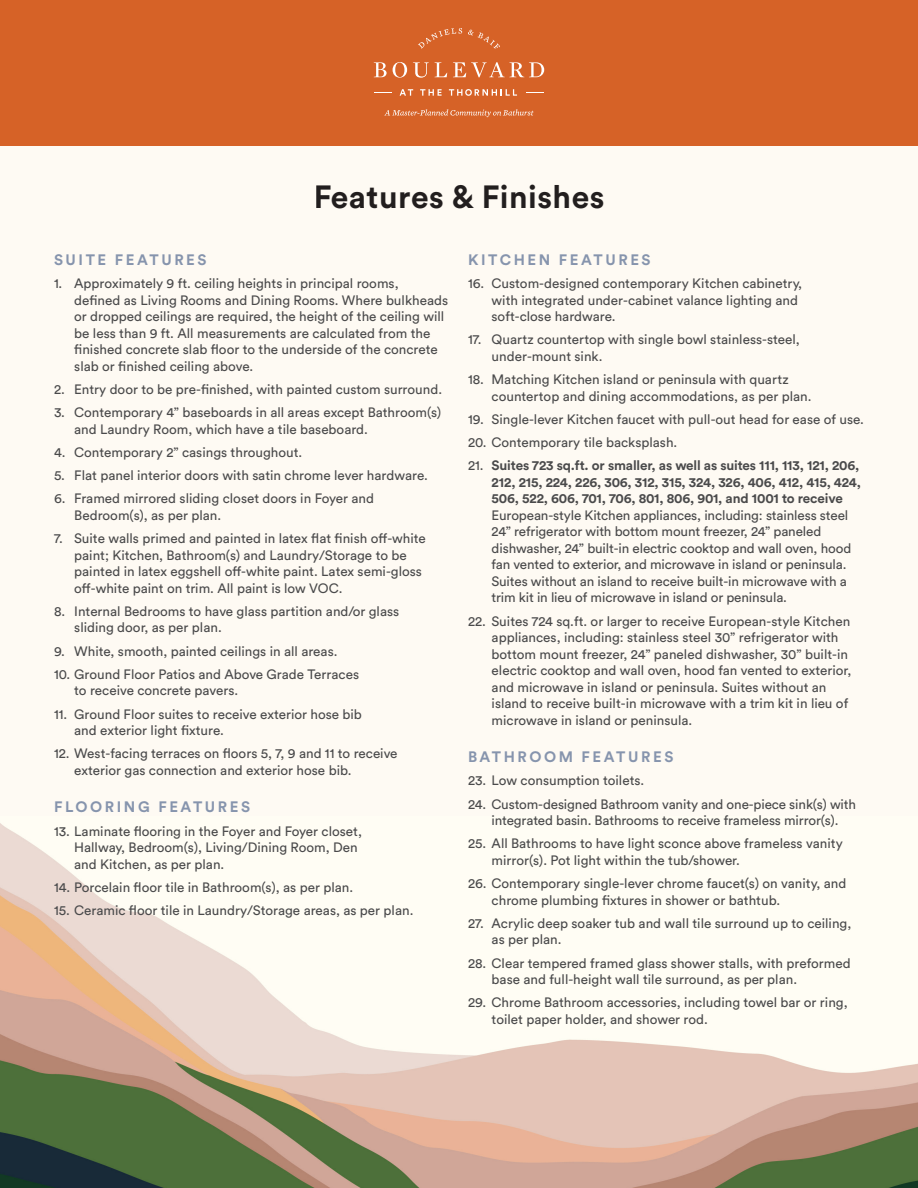
<style>
.page{position:relative;width:918px;height:1188px;background:#fefaf3}
.page>*{position:absolute;margin:0;border:0;box-sizing:border-box;transform-origin:0 0}
.t1{font:700 31.8px "Circular Std";letter-spacing:.015em;color:#231f20}
.t2{font:700 15px "Circular Std";letter-spacing:.17em;color:#8694ad}
.Body{font:13.5px/16.5px "Circular Std";color:#4a4a4b}
.s1{font-weight:700}
</style>
<div class="page">
<img style="left:0;top:823px;width:918px;height:365px">
<div style="left:0;top:0;width:918px;height:145px;background:#d66227"></div>
<svg style="left:418px;top:28px;width:44px;height:21px"></svg>
<svg style="left:468px;top:30px;width:32px;height:19px"></svg>
<svg style="left:384px;top:109px;width:150px;height:8px"></svg>
<svg style="left:400px;top:89px;width:13px;height:7px"></svg>
<svg style="left:420px;top:89px;width:22px;height:7px"></svg>
<svg style="left:449px;top:89px;width:68px;height:7px"></svg>
<svg style="left:374px;top:92px;width:18px;height:1px"></svg>
<svg style="left:526px;top:92px;width:18px;height:1px"></svg>
<svg style="left:374px;top:62px;width:13px;height:15px"></svg>
<svg style="left:393px;top:62px;width:14px;height:16px"></svg>
<svg style="left:413px;top:62px;width:16px;height:16px"></svg>
<svg style="left:435px;top:62px;width:12px;height:15px"></svg>
<svg style="left:453px;top:62px;width:91px;height:15px"></svg>
<h1 class="t1" style="left:314px;top:177px;width:292px">Features &amp; Finishes</h1>
<h2 class="t2" style="left:54px;top:250px;width:154px">SUITE FEATURES</h2>
<p class="Body" style="left:74px;top:275px;width:375px;text-indent:-20px">1. Approximately 9 ft. ceiling heights in principal rooms, defined as Living Rooms and Dining Rooms. Where bulkheads or dropped ceilings are required, the height of the ceiling will be less than 9 ft. All measurements are calculated from the finished concrete slab floor to the underside of the concrete slab or finished ceiling above.</p>
<p class="Body" style="left:54px;top:381px;width:390px">2. Entry door to be pre-finished, with painted custom surround.</p>
<p class="Body" style="left:74px;top:404px;width:369px;text-indent:-20px">3. Contemporary 4” baseboards in all areas except Bathroom(s) and Laundry Room, which have a tile baseboard.</p>
<p class="Body" style="left:54px;top:444px;width:250px">4. Contemporary 2” casings throughout.</p>
<p class="Body" style="left:54px;top:467px;width:375px">5. Flat panel interior doors with satin chrome lever hardware.</p>
<p class="Body" style="left:74px;top:490px;width:301px;text-indent:-20px">6. Framed mirrored sliding closet doors in Foyer and<br>Bedroom(s), as per plan.</p>
<p class="Body" style="left:74px;top:530px;width:353px;text-indent:-20px">7. Suite walls primed and painted in latex flat finish off-white paint; Kitchen, Bathroom(s) and Laundry/Storage to be painted in latex eggshell off-white paint. Latex semi-gloss off-white paint on trim. All paint is low VOC.</p>
<p class="Body" style="left:74px;top:603px;width:327px;text-indent:-20px">8. Internal Bedrooms to have glass partition and/or glass sliding door, as per plan.</p>
<p class="Body" style="left:54px;top:642px;width:285px">9. White, smooth, painted ceilings in all areas.</p>
<p class="Body" style="left:74px;top:666px;width:286px;text-indent:-20px">10. Ground Floor Patios and Above Grade Terraces to receive concrete pavers.</p>
<p class="Body" style="left:74px;top:705px;width:289px;text-indent:-20px">11. Ground Floor suites to receive exterior hose bib and exterior light fixture.</p>
<p class="Body" style="left:74px;top:745px;width:325px;text-indent:-20px">12. West-facing terraces on floors 5, 7, 9 and 11 to receive exterior gas connection and exterior hose bib.</p>
<h2 class="t2" style="left:54px;top:797px;width:198px">FLOORING FEATURES</h2>
<p class="Body" style="left:74px;top:822px;width:289px;text-indent:-20px">13. Laminate flooring in the Foyer and Foyer closet,<br>Hallway, Bedroom(s), Living/Dining Room, Den and Kitchen, as per plan.</p>
<p class="Body" style="left:54px;top:879px;width:301px">14. Porcelain floor tile in Bathroom(s), as per plan.</p>
<p class="Body" style="left:54px;top:902px;width:361px">15. Ceramic floor tile in Laundry/Storage areas, as per plan.</p>
<h2 class="t2" style="left:468px;top:250px;width:184px">KITCHEN FEATURES</h2>
<p class="Body" style="left:492px;top:275px;width:312px;text-indent:-24px">16. Custom-designed contemporary Kitchen cabinetry, with integrated under-cabinet valance lighting and soft-close hardware.</p>
<p class="Body" style="left:492px;top:331px;width:310px;text-indent:-24px">17. Quartz countertop with single bowl stainless-steel, under-mount sink.</p>
<p class="Body" style="left:492px;top:371px;width:322px;text-indent:-24px">18. Matching Kitchen island or peninsula with quartz countertop and dining accommodations, as per plan.</p>
<p class="Body" style="left:468px;top:411px;width:397px">19. Single-lever Kitchen faucet with pull-out head for ease of use.</p>
<p class="Body" style="left:468px;top:434px;width:211px">20. Contemporary tile backsplash.</p>
<p class="Body" style="left:492px;top:457px;width:371px;text-indent:-24px">21. <span class="s1">Suites 723 sq.ft. or smaller, as well as suites 111, 113, 121, 206, 212, 215, 224, 226, 306, 312, 315, 324, 326, 406, 412, 415, 424, 506, 522, 606, 701, 706, 801, 806, 901, and 1001 to receive </span>European-style Kitchen appliances, including: stainless steel 24” refrigerator with bottom mount freezer, 24” paneled dishwasher, 24” built-in electric cooktop and wall oven, hood fan vented to exterior, and microwave in island or peninsula.<br>Suites without an island to receive built-in microwave with a trim kit in lieu of microwave in island or peninsula.</p>
<p class="Body" style="left:492px;top:612px;width:361px;text-indent:-24px">22. Suites 724 sq.ft. or larger to receive European-style Kitchen appliances, including: stainless steel 30” refrigerator with bottom mount freezer, 24” paneled dishwasher, 30” built-in electric cooktop and wall oven, hood fan vented to exterior, and microwave in island or peninsula. Suites without an island to receive built-in microwave with a trim kit in lieu of microwave in island or peninsula.</p>
<h2 class="t2" style="left:468px;top:747px;width:207px">BATHROOM FEATURES</h2>
<p class="Body" style="left:468px;top:772px;width:178px">23. Low consumption toilets.</p>
<p class="Body" style="left:468px;top:795px;width:390px;text-align:center">24. Custom-designed Bathroom vanity and one-piece sink(s) with integrated basin. Bathrooms to receive frameless mirror(s).</p>
<p class="Body" style="left:492px;top:835px;width:353px;text-indent:-24px">25. All Bathrooms to have light sconce above frameless vanity mirror(s). Pot light within the tub/shower.</p>
<p class="Body" style="left:492px;top:875px;width:356px;text-indent:-24px">26. Contemporary single-lever chrome faucet(s) on vanity, and chrome plumbing fixtures in shower or bathtub.</p>
<p class="Body" style="left:492px;top:915px;width:361px;text-indent:-24px">27. Acrylic deep soaker tub and wall tile surround up to ceiling, as per plan.</p>
<p class="Body" style="left:492px;top:954px;width:360px;text-indent:-24px">28. Clear tempered framed glass shower stalls, with preformed base and full-height wall tile surround, as per plan.</p>
<p class="Body" style="left:492px;top:994px;width:358px;text-indent:-24px">29. Chrome Bathroom accessories, including towel bar or ring, toilet paper holder, and shower rod.</p>
</div>
